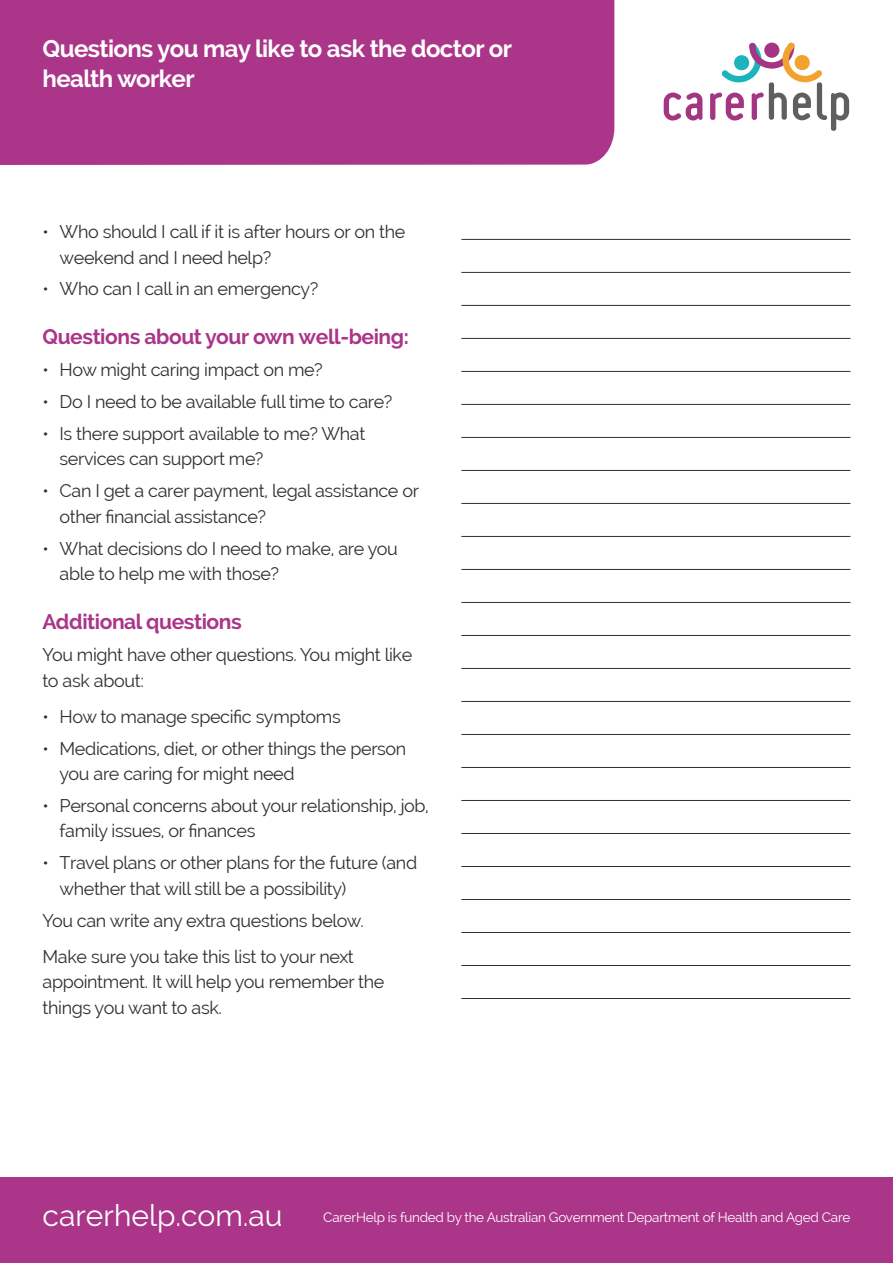
<style>
.page{position:relative;width:893px;height:1263px;background:#fff}
.page>*{position:absolute;margin:0;border:0;box-sizing:border-box;transform-origin:0 0}
.t1{font:30px "Raleway";color:#fff}
.t2{font:700 24px/30px "Raleway";letter-spacing:-.025em;color:#fff}
.t3{font:700 21px "Raleway";letter-spacing:-.02em;color:#aa3589}
.t4{font:18px/25.5px "Raleway";letter-spacing:-.02em;color:#312f30}
.t5{font:13.5px "Raleway";letter-spacing:-.02em;color:#fff}
</style>
<div class="page">
<hr style="left:461px;top:239px;width:389px;height:1px;background:#312f30">
<hr style="left:461px;top:272px;width:389px;height:1px;background:#312f30">
<hr style="left:461px;top:305px;width:389px;height:1px;background:#312f30">
<hr style="left:461px;top:338px;width:389px;height:1px;background:#312f30">
<hr style="left:461px;top:371px;width:389px;height:1px;background:#312f30">
<hr style="left:461px;top:404px;width:389px;height:1px;background:#312f30">
<hr style="left:461px;top:437px;width:389px;height:1px;background:#312f30">
<hr style="left:461px;top:470px;width:389px;height:1px;background:#312f30">
<hr style="left:461px;top:503px;width:389px;height:1px;background:#312f30">
<hr style="left:461px;top:536px;width:389px;height:1px;background:#312f30">
<hr style="left:461px;top:569px;width:389px;height:1px;background:#312f30">
<hr style="left:461px;top:602px;width:389px;height:1px;background:#312f30">
<hr style="left:461px;top:635px;width:389px;height:1px;background:#312f30">
<hr style="left:461px;top:668px;width:389px;height:1px;background:#312f30">
<hr style="left:461px;top:701px;width:389px;height:1px;background:#312f30">
<hr style="left:461px;top:734px;width:389px;height:1px;background:#312f30">
<hr style="left:461px;top:767px;width:389px;height:1px;background:#312f30">
<hr style="left:461px;top:800px;width:389px;height:1px;background:#312f30">
<hr style="left:461px;top:833px;width:389px;height:1px;background:#312f30">
<hr style="left:461px;top:866px;width:389px;height:1px;background:#312f30">
<hr style="left:461px;top:899px;width:389px;height:1px;background:#312f30">
<hr style="left:461px;top:932px;width:389px;height:1px;background:#312f30">
<hr style="left:461px;top:965px;width:389px;height:1px;background:#312f30">
<hr style="left:461px;top:998px;width:389px;height:1px;background:#312f30">
<div style="left:0;top:0;width:614px;height:165px;background:#aa3589"></div>
<svg style="left:664px;top:93px;width:38px;height:28px"></svg>
<svg style="left:710px;top:42px;width:139px;height:89px"></svg>
<div style="left:0;top:1178px;width:893px;height:85px;background:#aa3589"></div>
<h2 class="t2" style="left:43px;top:33px;width:471px">Questions you may like to ask the doctor or health worker</h2>
<p class="t4" style="left:60px;top:219px;width:347px;text-indent:-17px">• Who should I call if it is after hours or on the weekend and I need help?</p>
<p class="t4" style="left:43px;top:276px;width:277px">• Who can I call in an emergency?</p>
<p class="t3" style="left:43px;top:325px;width:368px">Questions about your own well-being:</p>
<p class="t4" style="left:43px;top:357px;width:282px">• How might caring impact on me?</p>
<p class="t4" style="left:43px;top:389px;width:351px">• Do I need to be available full time to care?</p>
<p class="t4" style="left:60px;top:421px;width:307px;text-indent:-17px">• Is there support available to me? What services can support me?</p>
<p class="t4" style="left:60px;top:478px;width:361px;text-indent:-17px">• Can I get a carer payment, legal assistance or other financial assistance?</p>
<p class="t4" style="left:60px;top:536px;width:340px;text-indent:-17px">• What decisions do I need to make, are you able to help me with those?</p>
<p class="t3" style="left:43px;top:610px;width:201px">Additional questions</p>
<p class="t4" style="left:43px;top:642px;width:371px">You might have other questions. You might like to ask about:</p>
<p class="t4" style="left:43px;top:703px;width:300px">• How to manage specific symptoms</p>
<p class="t4" style="left:60px;top:735px;width:348px;text-indent:-17px">• Medications, diet, or other things the person you are caring for might need</p>
<p class="t4" style="left:60px;top:793px;width:371px;text-indent:-17px">• Personal concerns about your relationship, job, family issues, or finances</p>
<p class="t4" style="left:60px;top:850px;width:359px;text-indent:-17px">• Travel plans or other plans for the future (and whether that will still be a possibility)</p>
<p class="t4" style="left:43px;top:902px;width:323px;line-height:36.2px">You can write any extra questions below.<br>Make sure you take this list to your next</p>
<p class="t4" style="left:43px;top:969px;width:343px">appointment. It will help you remember the things you want to ask.</p>
<h1 class="t1" style="left:43px;top:1198px;width:242px">carerhelp.com.au</h1>
<p class="t5" style="left:323px;top:1209px;width:529px">CarerHelp is funded by the Australian Government Department of Health and Aged Care</p>
</div>
